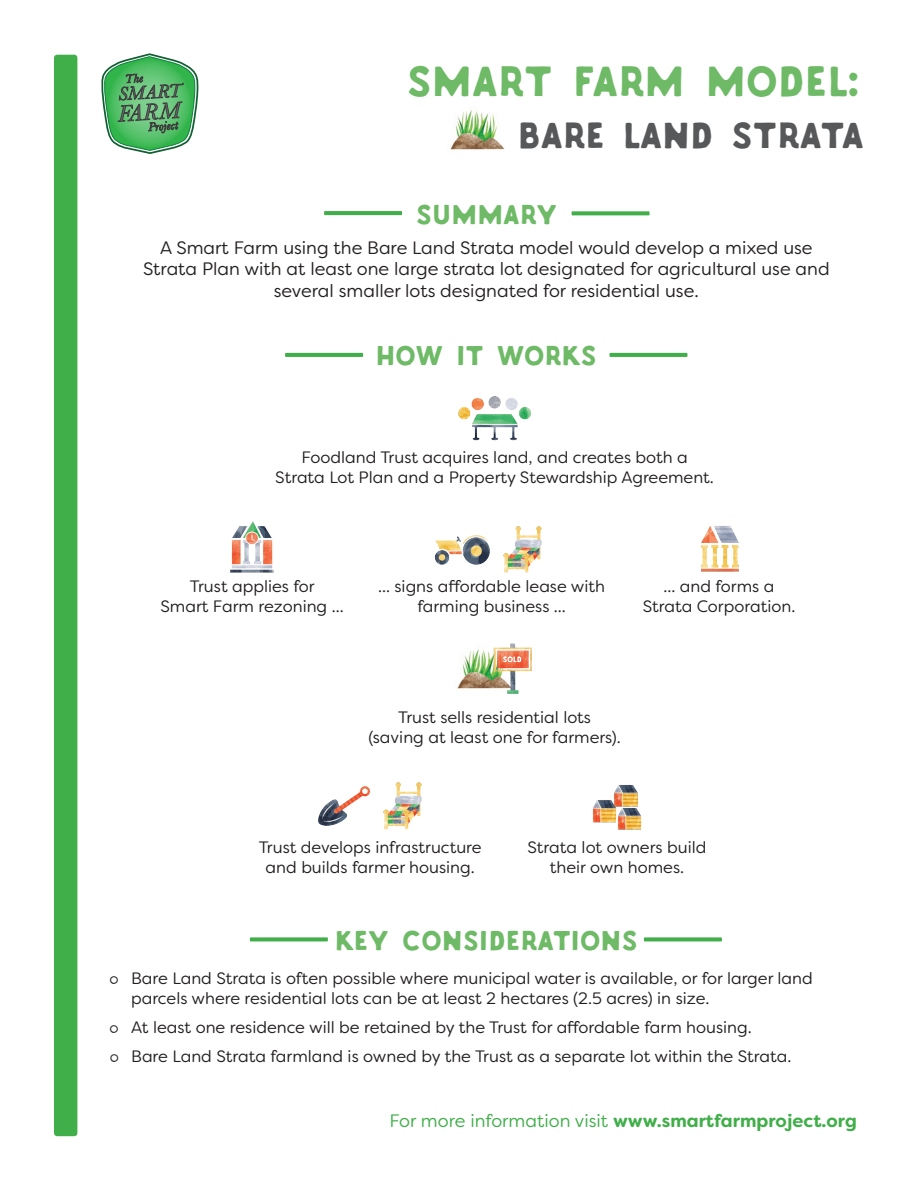
<style>
.page{position:relative;width:918px;height:1188px;background:#fff}
.page>*{position:absolute;margin:0;border:0;box-sizing:border-box;transform-origin:0 0}
.t1{font:42px "Labours";color:#6eba66}
.t2{font:36px "Labours";color:#57585a}
.t3{font:27px "Labours";color:#6eba66}
.t4{font:18px/21.6px "Filson Soft";color:#231f20;text-align:center}
.t5{font:700 18px "Filson Soft";color:#40ae49}
.t6{font:16.5px/19.8px "Filson Soft";color:#231f20;text-align:center}
.s1{font-weight:400}
</style>
<div class="page">
<div style="left:54px;top:55px;width:23px;height:1081px;background:#40ae49"></div>
<svg style="left:101px;top:54px;width:98px;height:100px"></svg>
<hr style="left:324px;top:211px;width:78px;height:4px;background:#40ae49">
<svg style="left:572px;top:211px;width:78px;height:4px"></svg>
<div style="left:285px;top:353px;width:78px;height:4px;background:#40ae49;border:2px solid #40ae49"></div>
<div style="left:609px;top:353px;width:78px;height:4px;background:#40ae49;border:2px solid #40ae49"></div>
<svg style="left:644px;top:937px;width:78px;height:4px"></svg>
<svg style="left:250px;top:937px;width:78px;height:4px"></svg>
<img style="left:701px;top:526px;width:38px;height:46px">
<img style="left:592px;top:800px;width:18px;height:23px">
<img style="left:607px;top:785px;width:31px;height:27px">
<img style="left:610px;top:805px;width:32px;height:25px">
<img style="left:230px;top:521px;width:44px;height:52px">
<img style="left:458px;top:396px;width:74px;height:45px">
<img style="left:434px;top:535px;width:49px;height:30px">
<img style="left:483px;top:526px;width:59px;height:47px">
<img style="left:383px;top:782px;width:39px;height:48px">
<img style="left:318px;top:786px;width:53px;height:40px">
<img style="left:457px;top:649px;width:25px;height:40px">
<img style="left:482px;top:643px;width:50px;height:51px">
<img style="left:450px;top:110px;width:55px;height:40px">
<h1 class="t1" style="left:406px;top:53px;width:459px">SMART FARM MODEL:</h1>
<h2 class="t2" style="left:518px;top:112px;width:347px">BARE LAND STRATA</h2>
<h3 class="t3" style="left:416px;top:196px;width:142px">SUMMARY</h3>
<p class="t4" style="left:143px;top:237px;width:688px">A Smart Farm using the Bare Land Strata model would develop a mixed use<br>Strata Plan with at least one large strata lot designated for agricultural use and several smaller lots designated for residential use.</p>
<h3 class="t3" style="left:376px;top:338px;width:223px">HOW IT WORKS</h3>
<p class="t6" style="left:275px;top:447px;width:440px">Foodland Trust acquires land, and creates both a<br>Strata Lot Plan and a Property Stewardship Agreement.</p>
<p class="t6" style="left:160px;top:576px;width:185px">Trust applies for<br>Smart Farm rezoning ...</p>
<p class="t6" style="left:378px;top:576px;width:229px">... signs affordable lease with farming business ...</p>
<p class="t6" style="left:643px;top:576px;width:154px">... and forms a<br>Strata Corporation.</p>
<p class="t6" style="left:368px;top:707px;width:254px">Trust sells residential lots (saving at least one for farmers).</p>
<p class="t6" style="left:259px;top:837px;width:224px">Trust develops infrastructure and builds farmer housing.</p>
<p class="t6" style="left:528px;top:837px;width:180px">Strata lot owners build their own homes.</p>
<h3 class="t3" style="left:335px;top:922px;width:304px">KEY CONSIDERATIONS</h3>
<p class="t6" style="left:131px;top:968px;width:683px;text-align:left;text-indent:-23px">⚪ Bare Land Strata is often possible where municipal water is available, or for larger land parcels where residential lots can be at least 2 hectares (2.5 acres) in size.</p>
<p class="t6" style="left:109px;top:1013px;width:684px;line-height:28.8px;text-align:left">⚪ At least one residence will be retained by the Trust for affordable farm housing.<br>⚪ Bare Land Strata farmland is owned by the Trust as a separate lot within the Strata.</p>
<p class="t5" style="left:389px;top:1110px;width:469px"><span class="s1">For more information visit</span> www.smartfarmproject.org</p>
</div>
